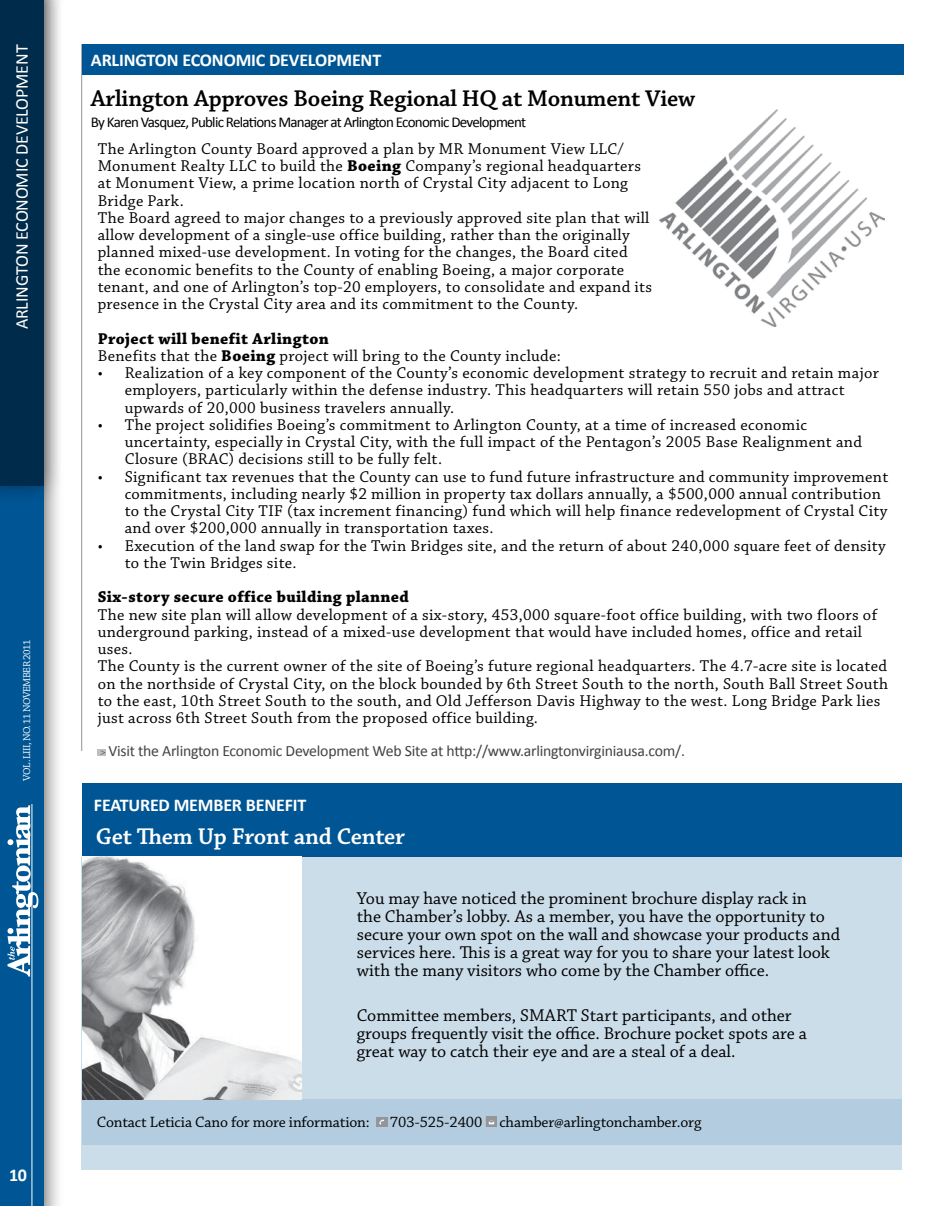
<style>
.page{position:relative;width:936px;height:1206px;background:#fff}
.page>*{position:absolute;margin:0;border:0;box-sizing:border-box;transform-origin:0 0}
.t1{font:600 24px "Chaparral Pro";letter-spacing:-.01em;color:#000}
.t2{font:600 24px "Chaparral Pro";letter-spacing:-.01em;color:#fff}
.t3{font:18px/18px "Chaparral Pro";color:#000}
.t4{font:700 18px "Calibri";letter-spacing:-.01em;color:#fff}
.t5{font:18px "Calibri";letter-spacing:-.01em;color:#fff}
.t6{font:16.5px/17.2px "Chaparral Pro";letter-spacing:.02em;color:#000}
.t7{font:700 16.5px "Chaparral Pro";letter-spacing:.02em;color:#000}
.t8{font:15.75px "Calibri";letter-spacing:-.015em;color:#434345}
.t9{font:15.75px "Chaparral Pro";letter-spacing:-.01em;color:#000}
.t10{font:15px "Calibri";letter-spacing:-.05em;color:#000}
.t11{font:10.5px "Chaparral Pro";letter-spacing:-.05em;color:#fff}
.s1{font-weight:700}
</style>
<div class="page">
<hr style="left:81px;top:44px;width:1px;height:707px;background:#939598">
<div style="left:0;top:0;width:64px;height:1206px;background:#000;opacity:.75"></div>
<div style="left:0;top:0;width:44px;height:1206px;background:#005695"></div>
<svg style="left:7px;top:805px;width:31px;height:171px"></svg>
<hr style="left:32px;top:804px;width:1px;height:402px;background:#fff">
<div style="left:0;top:0;width:64px;height:506px;background:#000;opacity:.75"></div>
<div style="left:0;top:0;width:44px;height:486px;background:#002b4a"></div>
<div style="left:82px;top:44px;width:821px;height:31px;background:#005695"></div>
<svg style="left:98px;top:749px;width:8px;height:7px"></svg>
<svg style="left:101px;top:750px;width:4px;height:5px"></svg>
<img style="left:659px;top:109px;width:225px;height:217px">
<div style="left:82px;top:783px;width:819px;height:386px;background:#005695"></div>
<div style="left:81px;top:857px;width:820px;height:312px;background:#ccddea"></div>
<div style="left:82px;top:1099px;width:819px;height:46px;background:#b3ccdf"></div>
<div style="left:376px;top:1117px;width:11px;height:10px;background:#939598"></div>
<svg style="left:379px;top:1119px;width:5px;height:6px"></svg>
<div style="left:485px;top:1117px;width:11px;height:10px;background:#bcbec0"></div>
<svg style="left:486px;top:1117px;width:10px;height:10px"></svg>
<svg style="left:488px;top:1119px;width:6px;height:5px"></svg>
<img style="left:82px;top:857px;width:220px;height:242px">
<p class="t5" style="left:11px;top:329px;width:286px;rotate:-90deg">ARLINGTON ECONOMIC DEVELOPMENT</p>
<p class="t4" style="left:91px;top:49px;width:292px">ARLINGTON ECONOMIC DEVELOPMENT</p>
<h1 class="t1" style="left:91px;top:85px;width:605px">Arlington Approves Boeing Regional HQ at Monument View</h1>
<p class="t10" style="left:91px;top:113px;width:436px">By Karen Vasquez, Public Relations Manager at Arlington Economic Development</p>
<p class="t6" style="left:98px;top:141px;width:556px">The Arlington County Board approved a plan by MR Monument View LLC/ Monument Realty LLC to build the <span class="s1">Boeing</span> Company’s regional headquarters at Monument View, a prime location north of Crystal City adjacent to Long Bridge Park.<br>The Board agreed to major changes to a previously approved site plan that will allow development of a single-use office building, rather than the originally planned mixed-use development. In voting for the changes, the Board cited the economic benefits to the County of enabling Boeing, a major corporate tenant, and one of Arlington’s top-20 employers, to consolidate and expand its presence in the Crystal City area and its commitment to the County.</p>
<p class="t6" style="left:98px;top:330px;width:464px"><span class="s1">Project will benefit Arlington<br></span>Benefits that the <span class="s1">Boeing</span> project will bring to the County include:</p>
<p class="t6" style="left:125px;top:365px;width:755px;text-indent:-27px">• Realization of a key component of the County’s economic development strategy to recruit and retain major employers, particularly within the defense industry. This headquarters will retain 550 jobs and attract upwards of 20,000 business travelers annually.</p>
<p class="t6" style="left:125px;top:417px;width:738px;text-indent:-27px">• The project solidifies Boeing’s commitment to Arlington County, at a time of increased economic uncertainty, especially in Crystal City, with the full impact of the Pentagon’s 2005 Base Realignment and<br>Closure (BRAC) decisions still to be fully felt.</p>
<p class="t6" style="left:125px;top:468px;width:765px;text-indent:-27px">• Significant tax revenues that the County can use to fund future infrastructure and community improvement commitments, including nearly $2 million in property tax dollars annually, a $500,000 annual contribution to the Crystal City TIF (tax increment financing) fund which will help finance redevelopment of Crystal City and over $200,000 annually in transportation taxes.</p>
<p class="t6" style="left:125px;top:537px;width:762px;text-indent:-27px">• Execution of the land swap for the Twin Bridges site, and the return of about 240,000 square feet of density to the Twin Bridges site.</p>
<p class="t7" style="left:98px;top:587px;width:313px">Six-story secure office building planned</p>
<p class="t6" style="left:98px;top:606px;width:791px">The new site plan will allow development of a six-story, 453,000 square-foot office building, with two floors of underground parking, instead of a mixed-use development that would have included homes, office and retail uses.<br>The County is the current owner of the site of Boeing’s future regional headquarters. The 4.7-acre site is located on the northside of Crystal City, on the block bounded by 6th Street South to the north, South Ball Street South to the east, 10th Street South to the south, and Old Jefferson Davis Highway to the west. Long Bridge Park lies just across 6th Street South from the proposed office building.</p>
<p class="t8" style="left:108px;top:741px;width:578px">Visit the Arlington Economic Development Web Site at http://www.arlingtonvirginiausa.com/.</p>
<p class="t11" style="left:21px;top:780px;width:143px;rotate:-90deg">VOL. LIII, NO. 11 NOVEMBER 2011</p>
<p class="t4" style="left:94px;top:794px;width:214px">FEATURED MEMBER BENEFIT</p>
<h1 class="t2" style="left:96px;top:823px;width:311px">Get Them Up Front and Center</h1>
<p class="t3" style="left:356px;top:890px;width:485px">You may have noticed the prominent brochure display rack in<br>the Chamber’s lobby. As a member, you have the opportunity to secure your own spot on the wall and showcase your products and services here. This is a great way for you to share your latest look with the many visitors who come by the Chamber office.</p>
<p class="t3" style="left:356px;top:1007px;width:451px">Committee members, SMART Start participants, and other groups frequently visit the office. Brochure pocket spots are a great way to catch their eye and are a steal of a deal.</p>
<p class="t4" style="left:9px;top:1163px;width:20px">10</p>
<p class="t9" style="left:97px;top:1113px;width:274px">Contact Leticia Cano for more information:</p>
<p class="t9" style="left:390px;top:1113px;width:313px">703-525-2400 chamber@arlingtonchamber.org</p>
</div>
